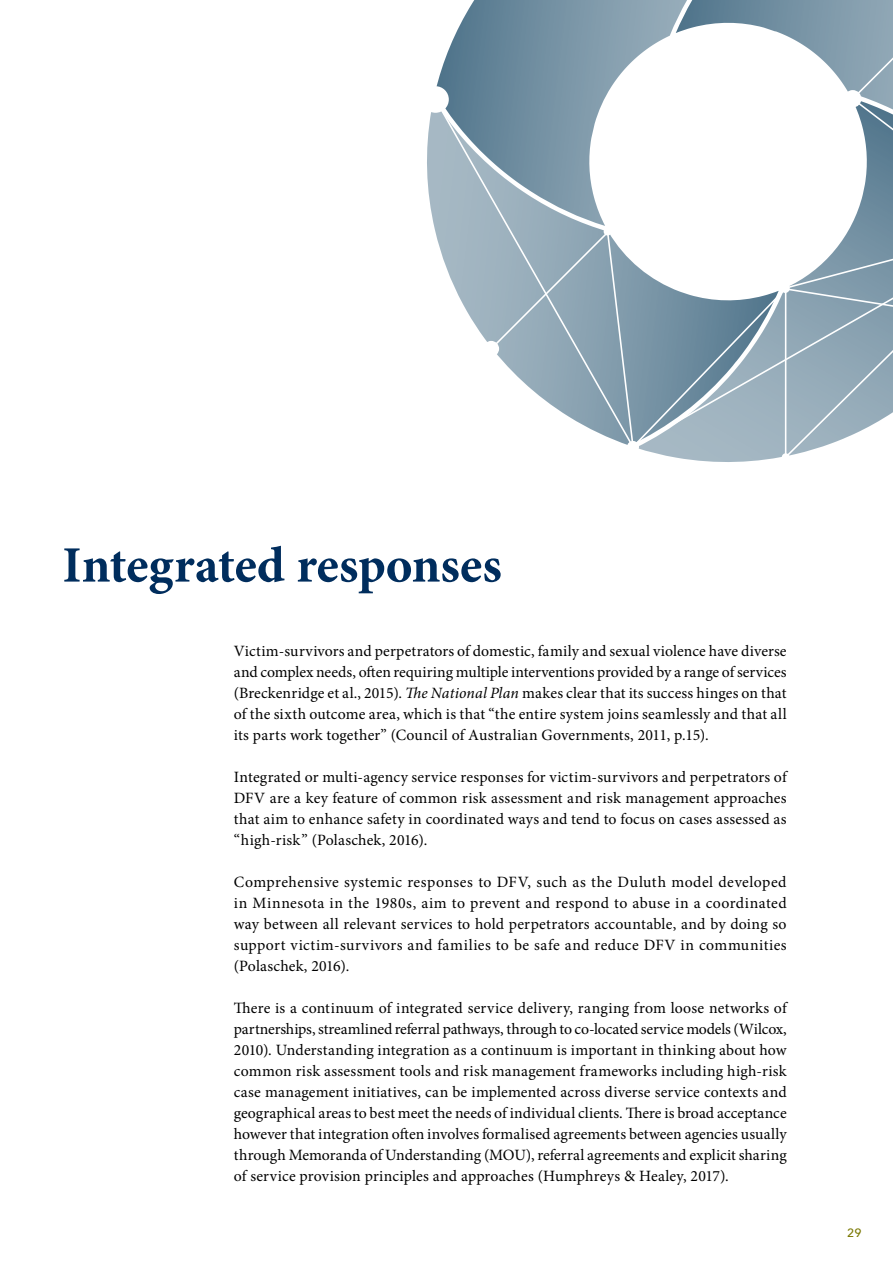
<style>
.page{position:relative;width:893px;height:1263px;background:#fff}
.page>*{position:absolute;margin:0;border:0;box-sizing:border-box;transform-origin:0 0}
.t1{font:700 51px "Minion Pro";letter-spacing:-.005em;color:#002d5d}
.t2{font:15.75px/21px "Minion Pro";letter-spacing:.015em;color:#000;text-align:justify}
.t3{font:500 12px "Avenir Next";color:#797700}
.s1{font-style:italic}
</style>
<div class="page">
<svg style="left:427px;top:112px;width:6px;height:108px"></svg>
<svg style="left:436px;top:0;width:53px;height:97px"></svg>
<div style="left:422px;top:86px;width:27px;height:27px;background:#fff;border-radius:50%"></div>
<svg style="left:433px;top:97px;width:56px;height:245px"></svg>
<div style="left:483px;top:341px;width:16px;height:16px;background:#fff;border-radius:50%"></div>
<svg style="left:489px;top:0;width:404px;height:459px"></svg>
<h1 class="t1" style="left:62px;top:529px;width:441px">Integrated responses</h1>
<p class="t2" style="left:234px;top:640px;width:554px">Victim-survivors and perpetrators of domestic, family and sexual violence have diverse and complex needs, often requiring multiple interventions provided by a range of services (Breckenridge et al., 2015). <span class="s1">The National Plan</span> makes clear that its success hinges on that of the sixth outcome area, which is that “the entire system joins seamlessly and that all its parts work together” (Council of Australian Governments, 2011, p.15).</p>
<p class="t2" style="left:234px;top:766px;width:554px">Integrated or multi-agency service responses for victim-survivors and perpetrators of DFV are a key feature of common risk assessment and risk management approaches that aim to enhance safety in coordinated ways and tend to focus on cases assessed as “high-risk” (Polaschek, 2016).</p>
<p class="t2" style="left:234px;top:871px;width:554px">Comprehensive systemic responses to DFV, such as the Duluth model developed in Minnesota in the 1980s, aim to prevent and respond to abuse in a coordinated way between all relevant services to hold perpetrators accountable, and by doing so support victim-survivors and families to be safe and reduce DFV in communities (Polaschek, 2016).</p>
<p class="t2" style="left:234px;top:997px;width:554px">There is a continuum of integrated service delivery, ranging from loose networks of partnerships, streamlined referral pathways, through to co-located service models (Wilcox, 2010). Understanding integration as a continuum is important in thinking about how common risk assessment tools and risk management frameworks including high-risk case management initiatives, can be implemented across diverse service contexts and geographical areas to best meet the needs of individual clients. There is broad acceptance however that integration often involves formalised agreements between agencies usually through Memoranda of Understanding (MOU), referral agreements and explicit sharing of service provision principles and approaches (Humphreys &amp; Healey, 2017).</p>
<p class="t3" style="left:847px;top:1223px;width:16px">29</p>
</div>
